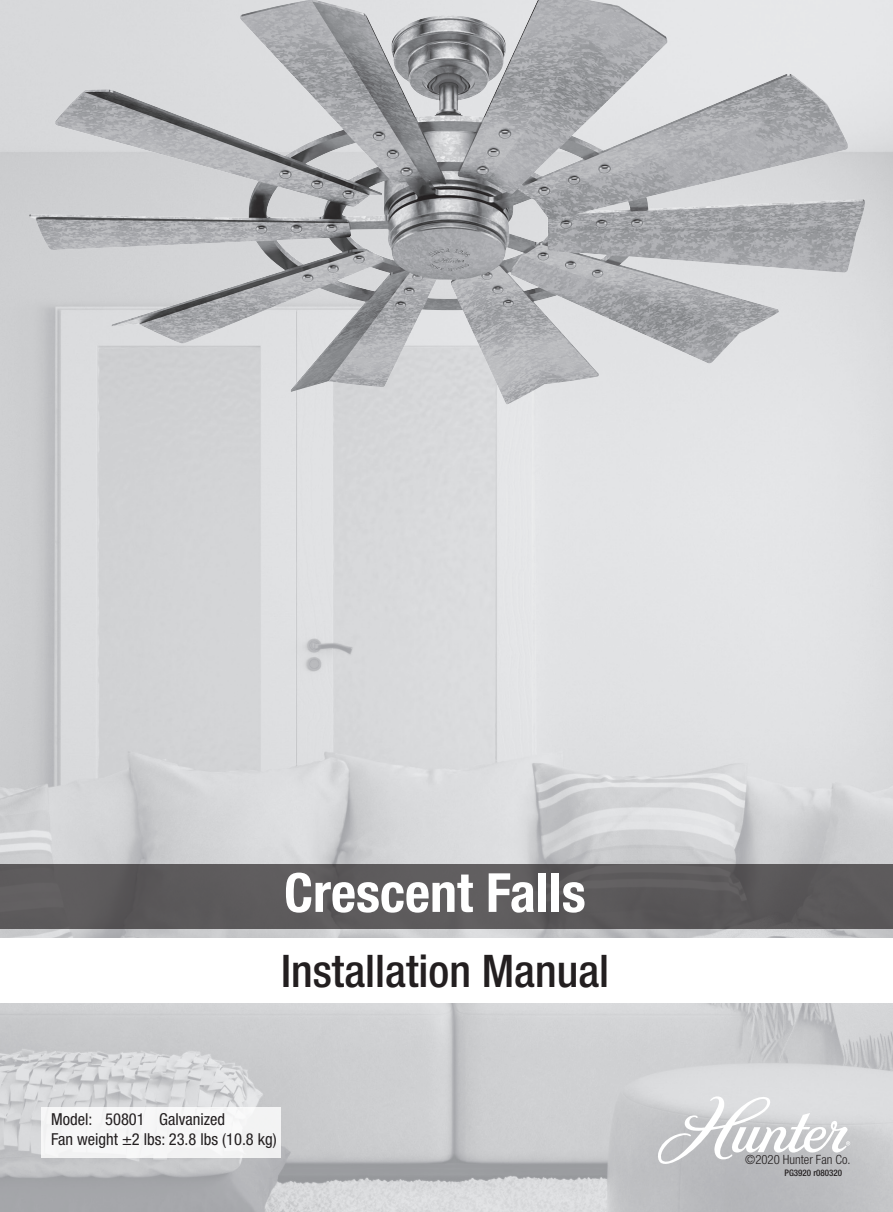
<style>
.page{position:relative;width:893px;height:1212px;background:#fff}
.page>*{position:absolute;margin:0;border:0;box-sizing:border-box;transform-origin:0 0}
.t1{font:700 condensed 54px "Helvetica Neue LT Std";color:#fff}
.t2{font:500 condensed 45px "Helvetica Neue LT Std";color:#231f20}
.t3{font:condensed 16.5px "Helvetica Neue LT Std";color:#231f20}
.t4{font:300 condensed 12.75px "Helvetica Neue LT Std";color:#231f20}
.t5{font:500 condensed 9px "Helvetica Neue LT Std";color:#231f20}
</style>
<div class="page">
<img style="left:0;top:0;width:893px;height:1212px">
<div style="left:0;top:939px;width:893px;height:64px;background:#fff"></div>
<svg style="left:658px;top:1096px;width:192px;height:68px"></svg>
<div style="left:0;top:864px;width:893px;height:64px;background:#5d5a5c"></div>
<div style="left:41px;top:1107px;width:240px;height:51px;background:#f6f6f7"></div>
<img style="left:29px;top:0;width:827px;height:405px">
<p class="t1" style="left:284px;top:860px;width:303px">Crescent Falls</p>
<p class="t2" style="left:281px;top:944px;width:330px">Installation Manual</p>
<p class="t3" style="left:51px;top:1110px;width:175px">Model: 50801 Galvanized</p>
<p class="t3" style="left:51px;top:1130px;width:227px">Fan weight ±2 lbs: 23.8 lbs (10.8 kg)</p>
<p class="t4" style="left:745px;top:1152px;width:107px">©2020 Hunter Fan Co.</p>
<p class="t5" style="left:784px;top:1167px;width:59px">PG3920 r080320</p>
</div>
